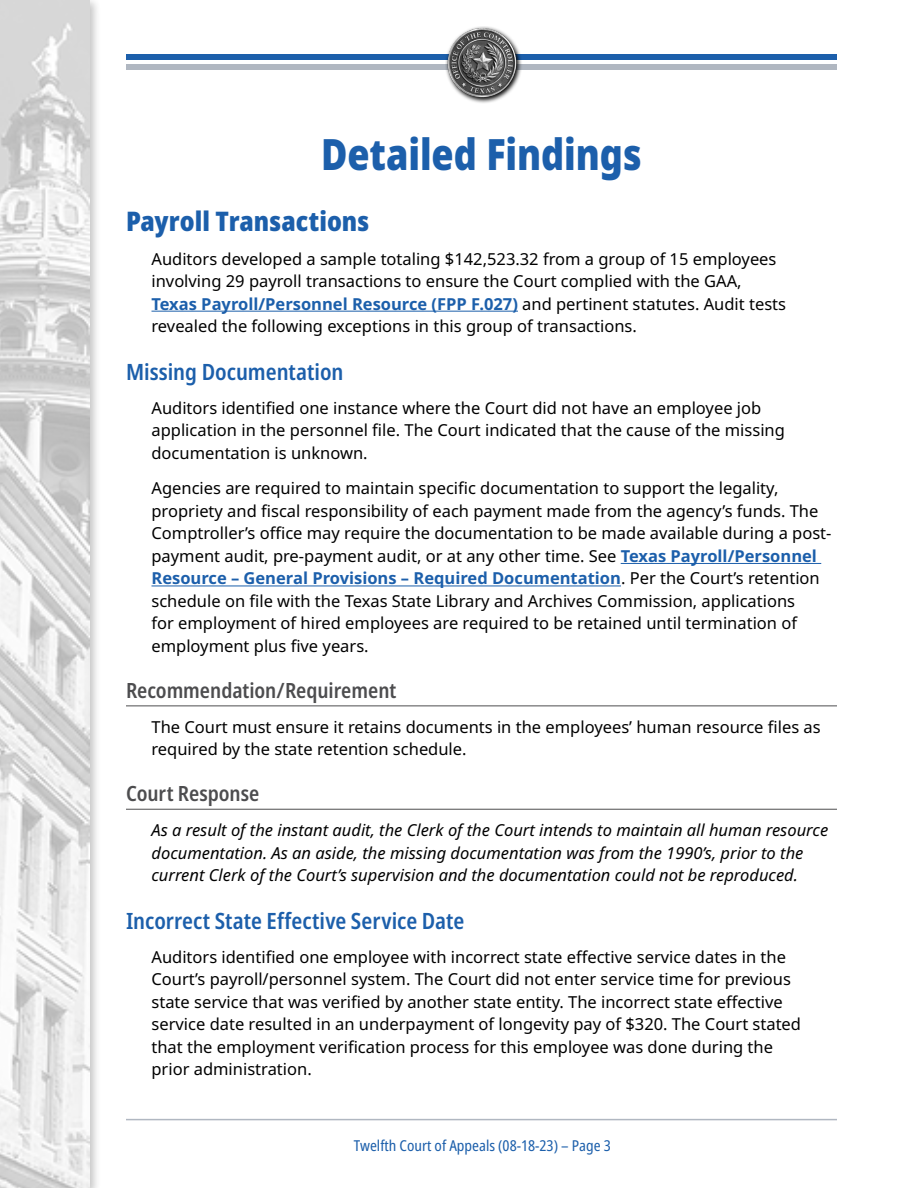
<style>
.page{position:relative;width:918px;height:1188px;background:#fff}
.page>*{position:absolute;margin:0;border:0;box-sizing:border-box;transform-origin:0 0}
.t1{font:900 43.2px "Noto Sans";letter-spacing:-.005em;color:#1c5fab;scale:.83 1}
.t2{font:900 condensed 27px "Noto Sans";color:#1c5fab}
.t3{font:600 condensed 22.5px "Noto Sans";color:#1c5fab}
.t4{font:600 condensed 21px "Noto Sans";color:#4d4d4f}
.t5{font:16.5px/22.5px "Noto Sans";color:#000}
.t6{font:italic 16.5px/22.5px "Noto Sans";color:#000}
.t7{font:condensed 15px "Noto Sans";color:#1c5fab}
.s1{font-weight:700;color:#1c5fab}
</style>
<div class="page">
<hr style="left:126px;top:1119px;width:711px;height:1px;background:#b0b7c1">
<div style="left:126px;top:54px;width:711px;height:5px;background:#1c5fab"></div>
<div style="left:126px;top:64px;width:711px;height:6px;background:#b0b7c1"></div>
<div style="left:0;top:0;width:101px;height:1188px;background:#000;opacity:.75"></div>
<img style="left:0;top:0;width:90px;height:1188px">
<svg style="left:472px;top:26px;width:50px;height:77px"></svg>
<img style="left:445px;top:27px;width:73px;height:74px">
<hr style="left:152px;top:311px;width:366px;height:1px;background:#1c5fab">
<hr style="left:621px;top:563px;width:200px;height:1px;background:#1c5fab">
<hr style="left:152px;top:586px;width:469px;height:1px;background:#1c5fab">
<hr style="left:126px;top:706px;width:711px;height:1px;background:#4d4d4f">
<hr style="left:126px;top:809px;width:711px;height:1px;background:#4d4d4f">
<h1 class="t1" style="left:321px;top:121px;width:388px">Detailed Findings</h1>
<h2 class="t2" style="left:126px;top:200px;width:245px">Payroll Transactions</h2>
<p class="t5" style="left:152px;top:248px;width:636px">Auditors developed a sample totaling $142,523.32 from a group of 15 employees involving 29 payroll transactions to ensure the Court complied with the GAA, <span class="s1">Texas Payroll/Personnel Resource (FPP F.027)</span> and pertinent statutes. Audit tests revealed the following exceptions in this group of transactions.</p>
<h3 class="t3" style="left:126px;top:356px;width:219px">Missing Documentation</h3>
<p class="t5" style="left:152px;top:397px;width:635px">Auditors identified one instance where the Court did not have an employee job application in the personnel file. The Court indicated that the cause of the missing documentation is unknown.</p>
<p class="t5" style="left:152px;top:477px;width:682px">Agencies are required to maintain specific documentation to support the legality, propriety and fiscal responsibility of each payment made from the agency’s funds. The Comptroller’s office may require the documentation to be made available during a post&shy;payment audit, pre-payment audit, or at any other time. See <span class="s1">Texas Payroll/Personnel Resource – General Provisions – Required Documentation</span>. Per the Court’s retention schedule on file with the Texas State Library and Archives Commission, applications<br>for employment of hired employees are required to be retained until termination of employment plus five years.</p>
<p class="t4" style="left:126px;top:676px;width:272px">Recommendation/Requirement</p>
<p class="t5" style="left:152px;top:716px;width:671px">The Court must ensure it retains documents in the employees’ human resource files as required by the state retention schedule.</p>
<p class="t4" style="left:126px;top:779px;width:135px">Court Response</p>
<p class="t6" style="left:152px;top:819px;width:678px">As a result of the instant audit, the Clerk of the Court intends to maintain all human resource documentation. As an aside, the missing documentation was from the 1990’s, prior to the current Clerk of the Court’s supervision and the documentation could not be reproduced.</p>
<h3 class="t3" style="left:126px;top:905px;width:340px">Incorrect State Effective Service Date</h3>
<p class="t5" style="left:152px;top:946px;width:651px">Auditors identified one employee with incorrect state effective service dates in the Court’s payroll/personnel system. The Court did not enter service time for previous state service that was verified by another state entity. The incorrect state effective service date resulted in an underpayment of longevity pay of $320. The Court stated that the employment verification process for this employee was done during the prior administration.</p>
<p class="t7" style="left:354px;top:1135px;width:259px">Twelfth Court of Appeals (08-18-23) – Page 3</p>
</div>
